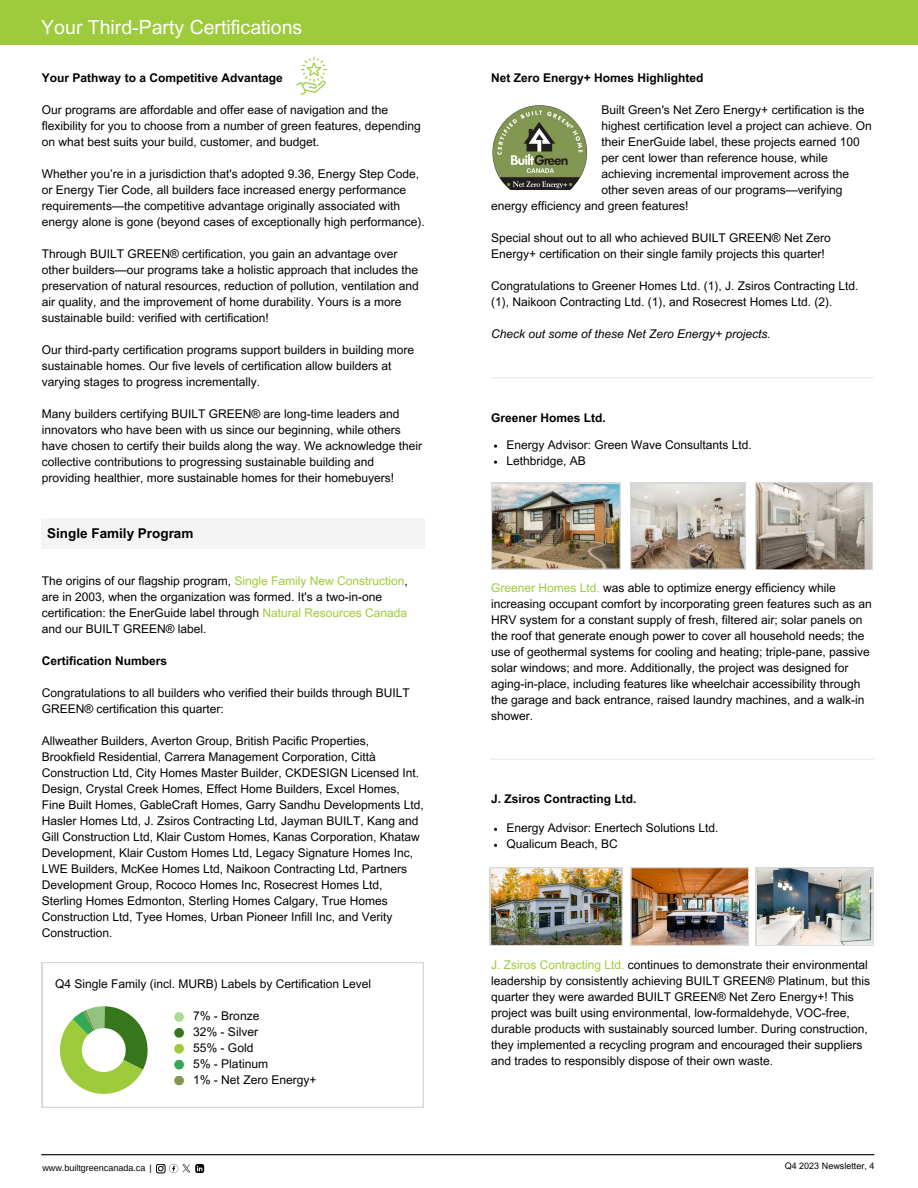
<style>
.page{position:relative;width:918px;height:1188px;background:#fff}
.page>*{position:absolute;margin:0;border:0;box-sizing:border-box;transform-origin:0 0}
.t1{font:19.5px "Arial MT Pro";color:#fff}
.t2{font:700 13.5px "Arial MT Pro";color:#000}
.t3{font:12px/16px "Arial MT Pro";color:#000}
.t4{font:700 12px "Arial MT Pro";color:#000}
.t5{font:italic 12px "Arial MT Pro";color:#000}
.t6{font:9px "Arimo";color:#000}
.t7{font:9px "Arial MT Pro";color:#000}
.s1{color:#9dcb3b}
</style>
<div class="page">
<hr style="left:41px;top:1154px;width:833px;height:1px;background:#000">
<div style="left:0;top:0;width:918px;height:45px;background:#9dcb3b"></div>
<svg style="left:156px;top:1164px;width:48px;height:9px"></svg>
<img style="left:492px;top:105px;width:96px;height:84px">
<hr style="left:491px;top:759px;width:383px;height:1px;background:#e9e9e9">
<svg style="left:755px;top:482px;width:117px;height:88px;background:#aaa399"></svg>
<img style="left:491px;top:483px;width:129px;height:87px">
<svg style="left:630px;top:483px;width:116px;height:87px;background:#bbb1a4"></svg>
<img style="left:756px;top:867px;width:118px;height:79px">
<img style="left:490px;top:867px;width:133px;height:79px">
<img style="left:631px;top:867px;width:118px;height:79px">
<svg style="left:42px;top:962px;width:381px;height:146px"></svg>
<div style="left:42px;top:518px;width:383px;height:30px;background:#f4f4f4"></div>
<svg style="left:296px;top:57px;width:31px;height:38px"></svg>
<hr style="left:491px;top:377px;width:383px;height:1px;background:#e9e9e9">
<h1 class="t1" style="left:41px;top:20px;width:263px">Your Third-Party Certifications</h1>
<p class="t4" style="left:42px;top:73px;width:242px">Your Pathway to a Competitive Advantage</p>
<p class="t3" style="left:42px;top:103px;width:380px">Our programs are affordable and offer ease of navigation and the flexibility for you to choose from a number of green features, depending on what best suits your build, customer, and budget.</p>
<p class="t3" style="left:42px;top:167px;width:384px">Whether you’re in a jurisdiction that's adopted 9.36, Energy Step Code, or Energy Tier Code, all builders face increased energy performance requirements—the competitive advantage originally associated with energy alone is gone (beyond cases of exceptionally high performance).</p>
<p class="t3" style="left:42px;top:247px;width:378px">Through BUILT GREEN® certification, you gain an advantage over other builders—our programs take a holistic approach that includes the preservation of natural resources, reduction of pollution, ventilation and air quality, and the improvement of home durability. Yours is a more sustainable build: verified with certification!</p>
<p class="t3" style="left:42px;top:343px;width:374px">Our third-party certification programs support builders in building more sustainable homes. Our five levels of certification allow builders at varying stages to progress incrementally.</p>
<p class="t3" style="left:42px;top:407px;width:382px">Many builders certifying BUILT GREEN® are long-time leaders and innovators who have been with us since our beginning, while others have chosen to certify their builds along the way. We acknowledge their collective contributions to progressing sustainable building and providing healthier, more sustainable homes for their homebuyers!</p>
<p class="t2" style="left:47px;top:528px;width:148px">Single Family Program</p>
<p class="t3" style="left:42px;top:574px;width:368px">The origins of our flagship program, <span class="s1">Single Family New Construction</span>, are in 2003, when the organization was formed. It's a two-in-one certification: the EnerGuide label through <span class="s1">Natural Resources Canada </span>and our BUILT GREEN® label.</p>
<p class="t4" style="left:42px;top:656px;width:127px">Certification Numbers</p>
<p class="t3" style="left:42px;top:686px;width:370px">Congratulations to all builders who verified their builds through BUILT<br>GREEN® certification this quarter:</p>
<p class="t3" style="left:42px;top:734px;width:384px">Allweather Builders, Averton Group, British Pacific Properties, Brookfield Residential, Carrera Management Corporation, Città Construction Ltd, City Homes Master Builder, CKDESIGN Licensed Int.<br>Design, Crystal Creek Homes, Effect Home Builders, Excel Homes, Fine Built Homes, GableCraft Homes, Garry Sandhu Developments Ltd, Hasler Homes Ltd, J. Zsiros Contracting Ltd, Jayman BUILT, Kang and Gill Construction Ltd, Klair Custom Homes, Kanas Corporation, Khataw Development, Klair Custom Homes Ltd, Legacy Signature Homes Inc, LWE Builders, McKee Homes Ltd, Naikoon Contracting Ltd, Partners Development Group, Rococo Homes Inc, Rosecrest Homes Ltd, Sterling Homes Edmonton, Sterling Homes Calgary, True Homes Construction Ltd, Tyee Homes, Urban Pioneer Infill Inc, and Verity Construction.</p>
<p class="t3" style="left:55px;top:977px;width:318px">Q4 Single Family (incl. MURB) Labels by Certification Level</p>
<p class="t6" style="left:42px;top:1163px;width:111px">www.builtgreencanada.ca |</p>
<p class="t3" style="left:193px;top:1009px;width:125px">7% - Bronze<br>32% - Silver<br>55% - Gold<br>5% - Platinum<br>1% - Net Zero Energy+</p>
<p class="t4" style="left:491px;top:73px;width:214px">Net Zero Energy+ Homes Highlighted</p>
<p class="t3" style="left:602px;top:103px;width:272px">Built Green's Net Zero Energy+ certification is the highest certification level a project can achieve. On their EnerGuide label, these projects earned 100 per cent lower than reference house, while achieving incremental improvement across the other seven areas of our programs—verifying</p>
<p class="t3" style="left:491px;top:199px;width:199px">energy efficiency and green features!</p>
<p class="t3" style="left:491px;top:231px;width:341px">Special shout out to all who achieved BUILT GREEN® Net Zero<br>Energy+ certification on their single family projects this quarter!</p>
<p class="t3" style="left:491px;top:279px;width:369px">Congratulations to Greener Homes Ltd. (1), J. Zsiros Contracting Ltd. (1), Naikoon Contracting Ltd. (1), and Rosecrest Homes Ltd. (2).</p>
<p class="t5" style="left:491px;top:329px;width:281px">Check out some of these Net Zero Energy+ projects.</p>
<p class="t4" style="left:491px;top:413px;width:116px">Greener Homes Ltd.</p>
<p class="t3" style="left:506px;top:438px;width:247px">Energy Advisor: Green Wave Consultants Ltd.<br>Lethbridge, AB</p>
<p class="t3" style="left:491px;top:581px;width:382px"><span class="s1">Greener Homes Ltd.</span> was able to optimize energy efficiency while increasing occupant comfort by incorporating green features such as an HRV system for a constant supply of fresh, filtered air; solar panels on the roof that generate enough power to cover all household needs; the use of geothermal systems for cooling and heating; triple-pane, passive solar windows; and more. Additionally, the project was designed for aging-in-place, including features like wheelchair accessibility through the garage and back entrance, raised laundry machines, and a walk-in shower.</p>
<p class="t4" style="left:491px;top:795px;width:147px">J. Zsiros Contracting Ltd.</p>
<p class="t3" style="left:506px;top:821px;width:214px">Energy Advisor: Enertech Solutions Ltd.<br>Qualicum Beach, BC</p>
<p class="t3" style="left:491px;top:959px;width:380px"><span class="s1">J. Zsiros Contracting Ltd.</span> continues to demonstrate their environmental leadership by consistently achieving BUILT GREEN® Platinum, but this quarter they were awarded BUILT GREEN® Net Zero Energy+! This project was built using environmental, low-formaldehyde, VOC-free, durable products with sustainably sourced lumber. During construction, they implemented a recycling program and encouraged their suppliers and trades to responsibly dispose of their own waste.</p>
<p class="t7" style="left:785px;top:1163px;width:91px">Q4 2023 Newsletter, 4</p>
</div>
